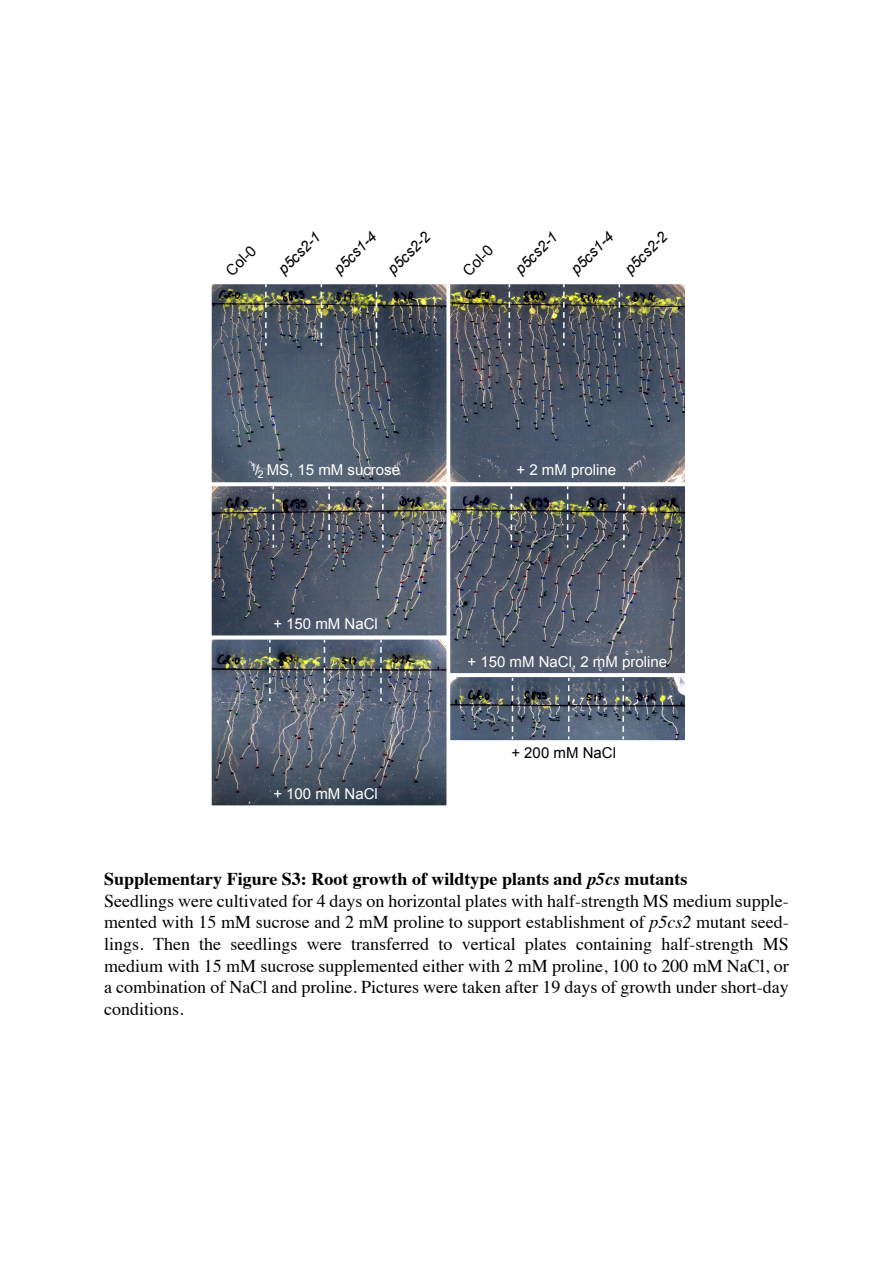
<style>
.page{position:relative;width:893px;height:1263px;background:#fff}
.page>*{position:absolute;margin:0;border:0;box-sizing:border-box;transform-origin:0 0}
.t1{font:18px/21.6px "Times";color:#000}
.t2{font:15px "Arial";color:#fff}
.t3{font:italic 15px "Arial";color:#000}
.t4{font:15px "Arial";color:#000}
.s1{font-weight:700}
.s2{font-weight:700;font-style:italic}
.s3{font-style:italic}
</style>
<div class="page">
<img style="left:450px;top:284px;width:235px;height:198px">
<img style="left:212px;top:284px;width:234px;height:198px">
<img style="left:450px;top:486px;width:235px;height:187px">
<img style="left:212px;top:486px;width:234px;height:149px">
<svg style="left:264px;top:284px;width:3px;height:63px"></svg>
<svg style="left:320px;top:284px;width:3px;height:63px"></svg>
<svg style="left:375px;top:284px;width:3px;height:63px"></svg>
<svg style="left:508px;top:284px;width:3px;height:63px"></svg>
<svg style="left:562px;top:284px;width:3px;height:63px"></svg>
<svg style="left:618px;top:284px;width:3px;height:63px"></svg>
<svg style="left:622px;top:486px;width:3px;height:63px"></svg>
<svg style="left:566px;top:486px;width:3px;height:63px"></svg>
<svg style="left:510px;top:486px;width:3px;height:63px"></svg>
<svg style="left:272px;top:486px;width:3px;height:63px"></svg>
<svg style="left:328px;top:486px;width:3px;height:63px"></svg>
<svg style="left:381px;top:486px;width:3px;height:63px"></svg>
<img style="left:212px;top:639px;width:234px;height:166px">
<img style="left:450px;top:677px;width:235px;height:63px">
<svg style="left:268px;top:639px;width:3px;height:63px"></svg>
<svg style="left:323px;top:639px;width:3px;height:63px"></svg>
<svg style="left:379px;top:639px;width:3px;height:63px"></svg>
<svg style="left:511px;top:677px;width:3px;height:64px"></svg>
<svg style="left:567px;top:677px;width:3px;height:64px"></svg>
<svg style="left:622px;top:677px;width:3px;height:64px"></svg>
<p class="t4" style="left:221px;top:266px;width:37px;rotate:-45deg">C - 0lo</p>
<p class="t3" style="left:274px;top:265px;width:55px;rotate:-45deg">2sc5p - 1</p>
<p class="t3" style="left:383px;top:265px;width:55px;rotate:-45deg">2sc5p - 2</p>
<p class="t3" style="left:329px;top:265px;width:55px;rotate:-45deg">1sc5p - 4</p>
<p class="t4" style="left:458px;top:266px;width:37px;rotate:-45deg">C - 0lo</p>
<p class="t3" style="left:511px;top:265px;width:55px;rotate:-45deg">2sc5p - 1</p>
<p class="t3" style="left:620px;top:265px;width:55px;rotate:-45deg">2sc5p - 2</p>
<p class="t3" style="left:566px;top:265px;width:55px;rotate:-45deg">1sc5p - 4</p>
<p class="t2" style="left:250px;top:460px;width:151px"><sup>1</sup>/<sub>2</sub> MS, 15 mM sucrose</p>
<p class="t2" style="left:516px;top:460px;width:101px">+ 2 mM proline</p>
<p class="t2" style="left:273px;top:614px;width:106px">+ 150 mM NaCl</p>
<p class="t2" style="left:273px;top:784px;width:106px">+ 100 mM NaCl</p>
<p class="t2" style="left:467px;top:652px;width:201px">+ 150 mM NaCl, 2 mM proline</p>
<p class="t4" style="left:511px;top:742px;width:106px">+ 200 mM NaCl</p>
<p class="t1" style="left:104px;top:867px;width:686px"><span class="s1">Supplementary Figure S3: Root growth of wildtype plants and</span> <span class="s2">p5cs</span> <span class="s1">mutants<br></span>Seedlings were cultivated for 4 days on horizontal plates with half-strength MS medium supple&shy;mented with 15 mM sucrose and 2 mM proline to support establishment of <span class="s3">p5cs2</span> mutant seed&shy;lings. Then the seedlings were transferred to vertical plates containing half-strength MS medium with 15 mM sucrose supplemented either with 2 mM proline, 100 to 200 mM NaCl, or a combination of NaCl and proline. Pictures were taken after 19 days of growth under short-day conditions.</p>
</div>
